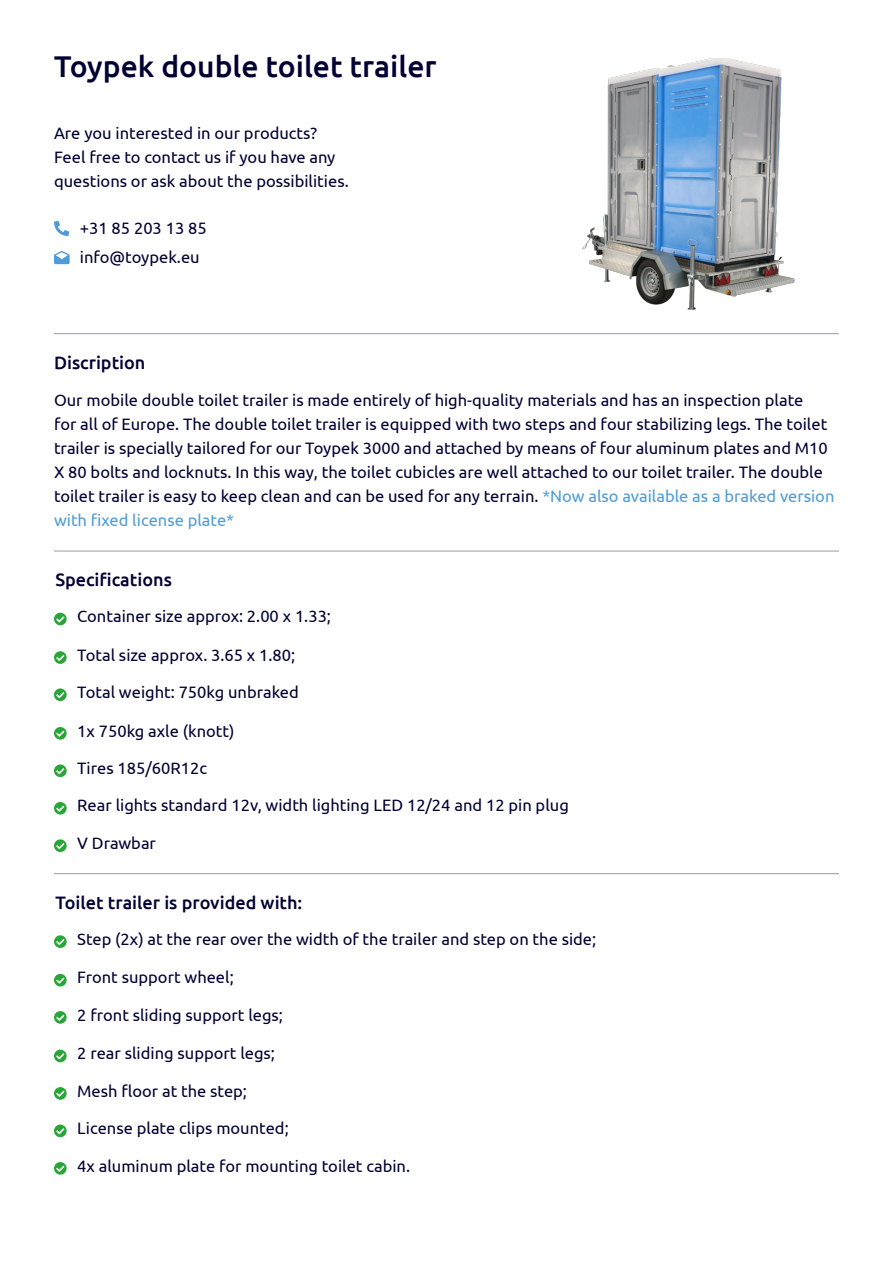
<style>
.page{position:relative;width:893px;height:1263px;background:#fff}
.page>*{position:absolute;margin:0;border:0;box-sizing:border-box;transform-origin:0 0}
.t1{font:500 30px "Ubuntu";color:#003}
.t2{font:500 18px "Ubuntu";color:#003}
.t3{font:16.5px/24px "Ubuntu";color:#003}
.s1{color:#509cd6}
</style>
<div class="page">
<hr style="left:54px;top:551px;width:785px;height:1px;background:#9999ad">
<hr style="left:54px;top:873px;width:785px;height:1px;background:#9999ad">
<hr style="left:54px;top:333px;width:785px;height:1px;background:#9999ad">
<svg style="left:54px;top:651px;width:13px;height:13px"></svg>
<svg style="left:54px;top:974px;width:13px;height:12px"></svg>
<svg style="left:54px;top:727px;width:13px;height:13px"></svg>
<svg style="left:54px;top:1050px;width:13px;height:12px"></svg>
<svg style="left:54px;top:764px;width:13px;height:13px"></svg>
<svg style="left:54px;top:1087px;width:13px;height:13px"></svg>
<svg style="left:54px;top:613px;width:13px;height:12px"></svg>
<svg style="left:54px;top:935px;width:13px;height:13px"></svg>
<svg style="left:54px;top:802px;width:13px;height:12px"></svg>
<svg style="left:54px;top:839px;width:13px;height:13px"></svg>
<svg style="left:54px;top:1124px;width:13px;height:13px"></svg>
<svg style="left:54px;top:1162px;width:13px;height:13px"></svg>
<svg style="left:54px;top:688px;width:13px;height:13px"></svg>
<svg style="left:54px;top:1011px;width:13px;height:13px"></svg>
<svg style="left:54px;top:221px;width:15px;height:15px"></svg>
<svg style="left:54px;top:251px;width:16px;height:13px"></svg>
<img style="left:582px;top:58px;width:213px;height:252px">
<h1 class="t1" style="left:54px;top:54px;width:384px">Toypek double toilet trailer</h1>
<p class="t3" style="left:54px;top:122px;width:296px">Are you interested in our products?<br>Feel free to contact us if you have any questions or ask about the possibilities.</p>
<p class="t3" style="left:80px;top:214px;width:128px;line-height:29.1px">+31 85 203 13 85 info@toypek.eu</p>
<p class="t2" style="left:54px;top:355px;width:93px">Discription</p>
<p class="t3" style="left:54px;top:389px;width:782px">Our mobile double toilet trailer is made entirely of high-quality materials and has an inspection plate<br>for all of Europe. The double toilet trailer is equipped with two steps and four stabilizing legs. The toilet trailer is specially tailored for our Toypek 3000 and attached by means of four aluminum plates and M10<br>X 80 bolts and locknuts. In this way, the toilet cubicles are well attached to our toilet trailer. The double toilet trailer is easy to keep clean and can be used for any terrain. <span class="s1">*Now also available as a braked version with fixed license plate*</span></p>
<p class="t2" style="left:55px;top:568px;width:118px">Specifications</p>
<p class="t3" style="left:77px;top:605px;width:255px">Container size approx: 2.00 x 1.33;</p>
<p class="t3" style="left:77px;top:644px;width:219px">Total size approx. 3.65 x 1.80;</p>
<p class="t3" style="left:77px;top:681px;width:223px">Total weight: 750kg unbraked</p>
<p class="t3" style="left:77px;top:720px;width:159px">1x 750kg axle (knott)</p>
<p class="t3" style="left:77px;top:757px;width:131px">Tires 185/60R12c</p>
<p class="t3" style="left:77px;top:794px;width:493px">Rear lights standard 12v, width lighting LED 12/24 and 12 pin plug</p>
<p class="t3" style="left:77px;top:832px;width:80px">V Drawbar</p>
<p class="t2" style="left:55px;top:894px;width:249px">Toilet trailer is provided with:</p>
<p class="t3" style="left:77px;top:928px;width:520px">Step (2x) at the rear over the width of the trailer and step on the side;</p>
<p class="t3" style="left:77px;top:966px;width:158px">Front support wheel;</p>
<p class="t3" style="left:77px;top:1004px;width:207px">2 front sliding support legs;</p>
<p class="t3" style="left:77px;top:1042px;width:199px">2 rear sliding support legs;</p>
<p class="t3" style="left:77px;top:1078px;width:171px">Mesh floor at the step;</p>
<p class="t3" style="left:77px;top:1117px;width:213px">License plate clips mounted;</p>
<p class="t3" style="left:77px;top:1154px;width:334px">4x aluminum plate for mounting toilet cabin.</p>
</div>
